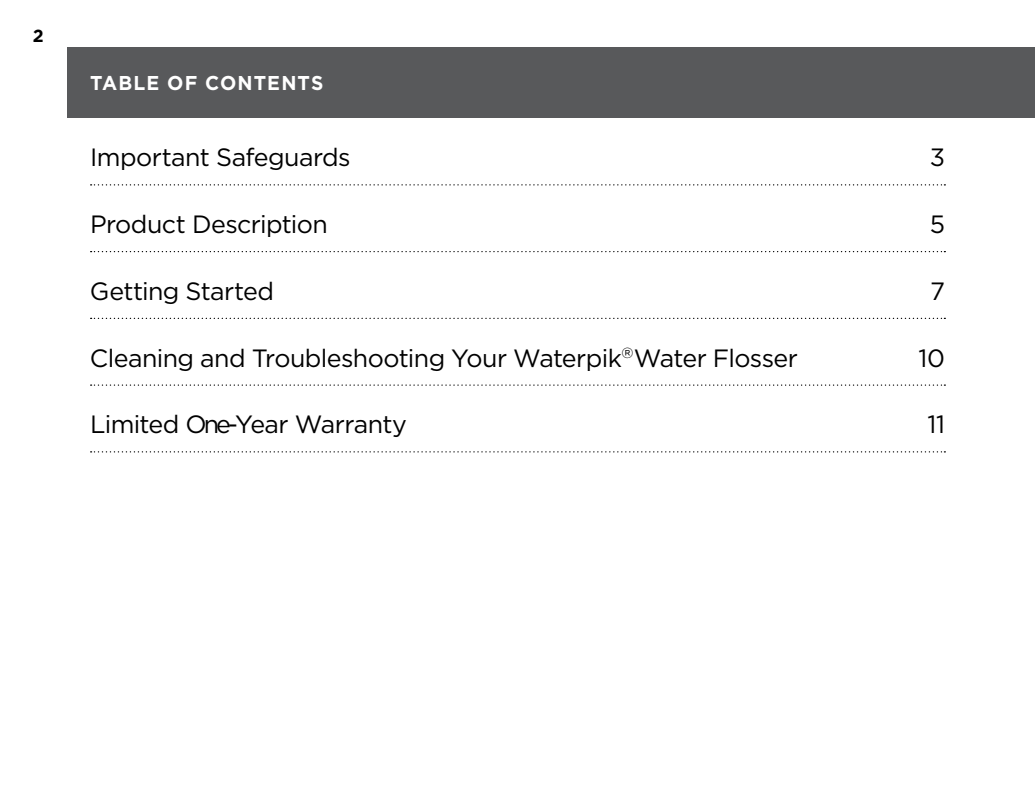
<style>
.page{position:relative;width:1035px;height:810px;background:#fff}
.page>*{position:absolute;margin:0;border:0;box-sizing:border-box;transform-origin:0 0}
.t1{font:25px "Gotham";letter-spacing:-.025em;color:#000}
.t2{font:700 20px "Gotham";letter-spacing:.055em;color:#fff;scale:.96 1}
.t3{font:700 17.5px "Gotham";color:#000}
</style>
<div class="page">
<div style="left:68px;top:47px;width:967px;height:71px;background:#58595b"></div>
<svg style="left:91px;top:184px;width:854px;height:1px"></svg>
<svg style="left:91px;top:251px;width:854px;height:1px"></svg>
<svg style="left:91px;top:318px;width:854px;height:1px"></svg>
<svg style="left:91px;top:384px;width:854px;height:2px"></svg>
<svg style="left:91px;top:451px;width:854px;height:1px"></svg>
<p class="t3" style="left:33px;top:25px;width:12px">2</p>
<p class="t2" style="left:90px;top:70px;width:245px">TABLE OF CONTENTS</p>
<p class="t1" style="left:90px;top:144px;width:262px">Important Safeguards</p>
<p class="t1" style="left:930px;top:144px;width:17px">3</p>
<p class="t1" style="left:90px;top:210px;width:239px">Product Description</p>
<p class="t1" style="left:930px;top:210px;width:17px">5</p>
<p class="t1" style="left:90px;top:277px;width:186px">Getting Started</p>
<p class="t1" style="left:930px;top:277px;width:16px">7</p>
<p class="t1" style="left:90px;top:344px;width:710px">Cleaning and Troubleshooting Your Waterpik<sup>®</sup>Water Flosser</p>
<p class="t1" style="left:918px;top:344px;width:28px">10</p>
<p class="t1" style="left:90px;top:411px;width:318px">Limited One-Year Warranty</p>
<p class="t1" style="left:928px;top:411px;width:19px">11</p>
</div>
